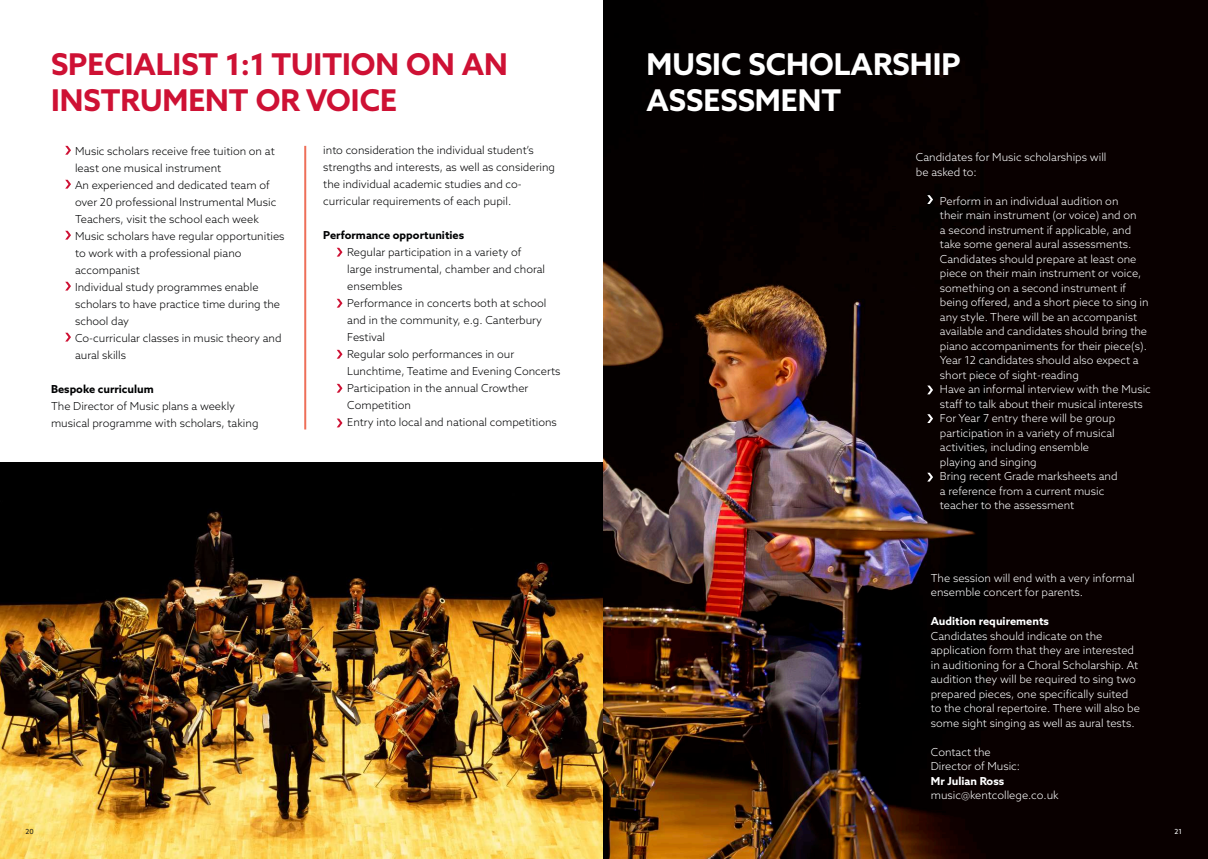
<style>
.page{position:relative;width:1208px;height:859px;background:#fff}
.page>*{position:absolute;margin:0;border:0;box-sizing:border-box;transform-origin:0 0}
.t1{font:700 30px/36px "Azo Sans";color:#ce1134}
.t2{font:700 30px/36px "Azo Sans";color:#fff}
.t3{font:300 11px/14.5px "Azo Sans";color:#fff}
.t4{font:300 11px/17px "Azo Sans";color:#020304}
.t5{font:700 11px "Azo Sans";color:#020304}
.t6{font:700 11px "Azo Sans";color:#fff}
.t7{font:7px "Azo Sans";color:#1d1d1b}
.t8{font:7px "Azo Sans";color:#fff}
</style>
<div class="page">
<img style="left:0;top:462px;width:604px;height:397px">
<svg style="left:65px;top:146px;width:6px;height:9px"></svg>
<svg style="left:337px;top:248px;width:5px;height:9px"></svg>
<svg style="left:337px;top:299px;width:5px;height:9px"></svg>
<svg style="left:337px;top:350px;width:5px;height:9px"></svg>
<svg style="left:337px;top:384px;width:5px;height:9px"></svg>
<svg style="left:337px;top:419px;width:5px;height:8px"></svg>
<svg style="left:65px;top:231px;width:6px;height:9px"></svg>
<svg style="left:65px;top:180px;width:6px;height:9px"></svg>
<svg style="left:65px;top:282px;width:6px;height:9px"></svg>
<svg style="left:65px;top:333px;width:6px;height:9px"></svg>
<hr style="left:304px;top:146px;width:2px;height:283px;background:#ee6f58">
<img style="left:604px;top:0;width:604px;height:859px">
<svg style="left:927px;top:195px;width:6px;height:9px"></svg>
<svg style="left:927px;top:386px;width:6px;height:8px"></svg>
<svg style="left:927px;top:473px;width:6px;height:8px"></svg>
<svg style="left:927px;top:414px;width:6px;height:9px"></svg>
<h1 class="t1" style="left:51px;top:46px;width:458px">SPECIALIST 1:1 TUITION ON AN<br>INSTRUMENT OR VOICE</h1>
<p class="t4" style="left:75px;top:142px;width:211px">Music scholars receive free tuition on at least one musical instrument<br>An experienced and dedicated team of over 20 professional Instrumental Music<br>Teachers, visit the school each week<br>Music scholars have regular opportunities to work with a professional piano accompanist<br>Individual study programmes enable scholars to have practice time during the school day<br>Co-curricular classes in music theory and aural skills</p>
<p class="t5" style="left:51px;top:381px;width:104px">Bespoke curriculum</p>
<p class="t4" style="left:51px;top:397px;width:209px">The Director of Music plans a weekly musical programme with scholars, taking</p>
<p class="t4" style="left:323px;top:142px;width:233px">into consideration the individual student’s strengths and interests, as well as considering the individual academic studies and co&shy;curricular requirements of each pupil.</p>
<p class="t5" style="left:323px;top:228px;width:142px">Performance opportunities</p>
<p class="t4" style="left:347px;top:244px;width:215px">Regular participation in a variety of<br>large instrumental, chamber and choral ensembles<br>Performance in concerts both at school and in the community, e.g. Canterbury<br>Festival<br>Regular solo performances in our<br>Lunchtime, Teatime and Evening Concerts<br>Participation in the annual Crowther<br>Competition<br>Entry into local and national competitions</p>
<h1 class="t2" style="left:646px;top:46px;width:316px">MUSIC SCHOLARSHIP<br>ASSESSMENT</h1>
<p class="t3" style="left:916px;top:150px;width:192px">Candidates for Music scholarships will be asked to:</p>
<p class="t3" style="left:940px;top:194px;width:212px">Perform in an individual audition on<br>their main instrument (or voice) and on<br>a second instrument if applicable, and take some general aural assessments.<br>Candidates should prepare at least one piece on their main instrument or voice, something on a second instrument if being offered, and a short piece to sing in any style. There will be an accompanist available and candidates should bring the piano accompaniments for their piece(s).<br>Year 12 candidates should also expect a short piece of sight-reading<br>Have an informal interview with the Music staff to talk about their musical interests For Year 7 entry there will be group participation in a variety of musical activities, including ensemble<br>playing and singing<br>Bring recent Grade marksheets and<br>a reference from a current music<br>teacher to the assessment</p>
<p class="t3" style="left:930px;top:571px;width:205px">The session will end with a very informal ensemble concert for parents.</p>
<p class="t6" style="left:930px;top:614px;width:120px">Audition requirements</p>
<p class="t3" style="left:930px;top:629px;width:211px">Candidates should indicate on the application form that they are interested in auditioning for a Choral Scholarship. At audition they will be required to sing two prepared pieces, one specifically suited to the choral repertoire. There will also be some sight singing as well as aural tests.</p>
<p class="t3" style="left:930px;top:745px;width:91px">Contact the<br>Director of Music:</p>
<p class="t6" style="left:930px;top:774px;width:75px">Mr Julian Ross</p>
<p class="t3" style="left:930px;top:788px;width:129px">music@kentcollege.co.uk</p>
<p class="t7" style="left:26px;top:827px;width:10px">20</p>
<p class="t8" style="left:1174px;top:827px;width:9px">21</p>
</div>
